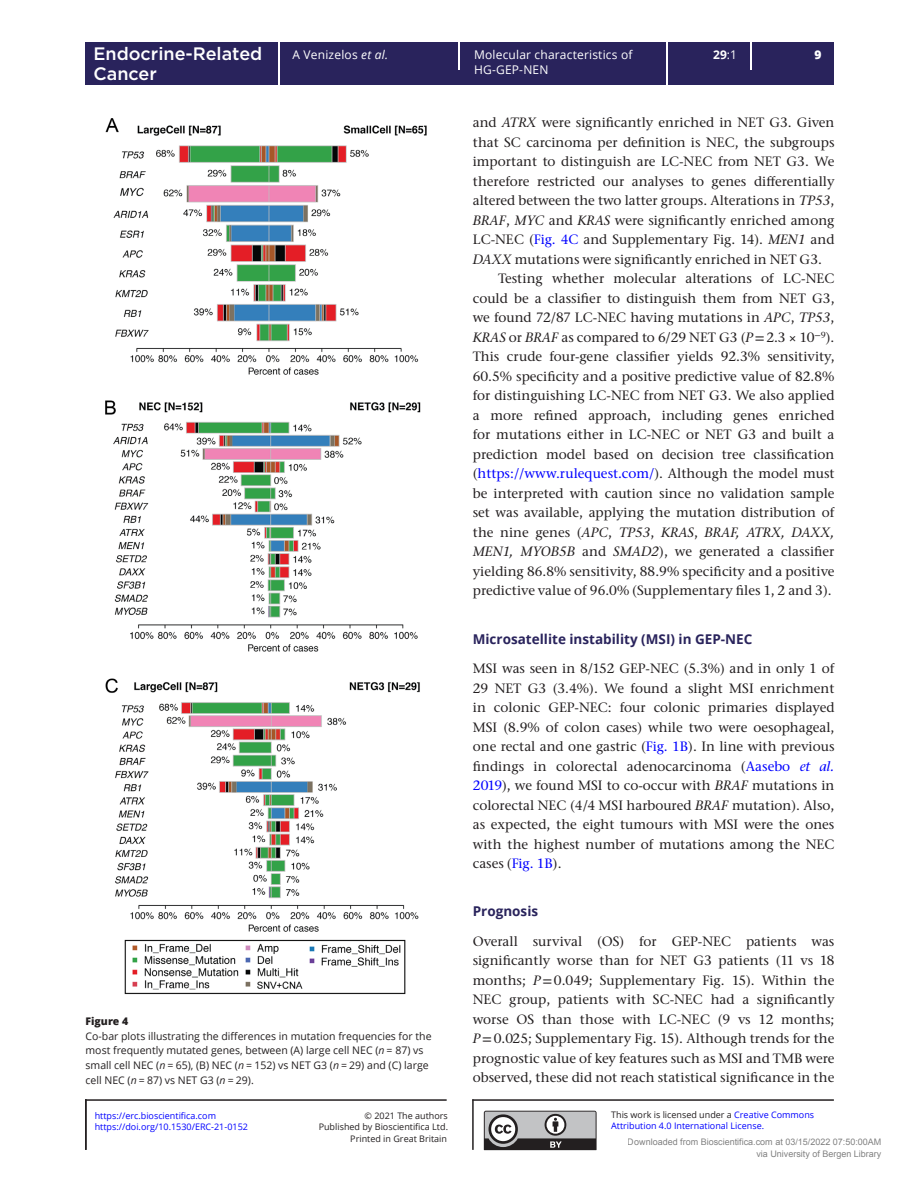
<style>
.page{position:relative;width:919px;height:1187px;background:#fff}
.page>*{position:absolute;margin:0;border:0;box-sizing:border-box;transform-origin:0 0}
.t1{font:500 18px "Gotham";color:#fff}
.TXT{font:500 13.5px/19.5px "Stone Serif ITC Pro";color:#231f20;text-align:justify}
.TXI{font:500 13.5px/19.5px "Stone Serif ITC Pro";color:#231f20;text-align:justify}
.t2{font:700 13.5px "Open Sans";color:#29235c}
.t3{font:12px "Open Sans";letter-spacing:.015em;color:#fff}
.t4{font:700 12px "Open Sans";color:#fff}
.t5{font:800 12px "Open Sans";color:#fff}
.FC{font:10.5px/14.7px "Open Sans";color:#231f20}
.FC-2{font:800 10.5px "Open Sans";color:#231f20}
.t6{font:9px/11.2px "Open Sans";color:#00f}
.t7{font:9px/12px "Arial";color:rgb(0 0 0/.5);text-align:right}
.t8{font:9px "Open Sans";color:#231f20}
.s1{font-weight:400}
.s2{font-style:italic}
.s3{color:#00f}
.s4{font-family:"STIX Two Text"}
.s5{font-style:italic;color:#00f}
.s6{color:#231f20}
</style>
<div class="page">
<div style="left:85px;top:42px;width:748px;height:43px;background:#29235c"></div>
<hr style="left:278px;top:42px;width:1px;height:43px;background:#fff">
<hr style="left:666px;top:42px;width:1px;height:43px;background:#fff">
<hr style="left:458px;top:42px;width:2px;height:27px;background:#fff">
<svg style="left:750px;top:42px;width:1px;height:27px"></svg>
<img style="left:105px;top:118px;width:322px;height:876px">
<svg style="left:484px;top:1110px;width:112px;height:39px;background:#919092"></svg>
<hr style="left:85px;top:1099px;width:361px;height:1px;background:#231f20">
<hr style="left:85px;top:1099px;width:2px;height:50px;background:#231f20">
<hr style="left:472px;top:1099px;width:1px;height:50px;background:#231f20">
<hr style="left:472px;top:1099px;width:361px;height:1px;background:#231f20">
<h1 class="t1" style="left:93px;top:42px;width:170px">Endocrine-Related</h1>
<p class="t4" style="left:713px;top:46px;width:25px">29<span class="s1">:1</span></p>
<h1 class="t1" style="left:93px;top:61px;width:65px">Cancer</h1>
<p class="TXT" style="left:473px;top:113px;width:363px">and <span class="s2">ATRX</span> were significantly enriched in NET G3. Given that SC carcinoma per definition is NEC, the subgroups important to distinguish are LC-NEC from NET G3. We therefore restricted our analyses to genes differentially altered between the two latter groups. Alterations in <span class="s2">TP53</span>, <span class="s2">BRAF</span>, <span class="s2">MYC</span> and <span class="s2">KRAS</span> were significantly enriched among LC-NEC (<span class="s3">Fig. 4C</span> and Supplementary Fig. 14). <span class="s2">MEN1</span> and <span class="s2">DAXX</span> mutations were significantly enriched in NET G3.</p>
<p class="TXI" style="left:473px;top:269px;width:363px;text-indent:26px">Testing whether molecular alterations of LC-NEC could be a classifier to distinguish them from NET G3, we found 72/87 LC-NEC having mutations in <span class="s2">APC</span>, <span class="s2">TP53</span>, <span class="s2">KRAS</span> or <span class="s2">BRAF</span> as compared to 6/29 NET G3 (<span class="s2">P</span><span class="s4">=</span>2.3 × 10<sup>−</sup><sup>9</sup>).<br>This crude four-gene classifier yields 92.3% sensitivity, 60.5% specificity and a positive predictive value of 82.8% for distinguishing LC-NEC from NET G3. We also applied a more refined approach, including genes enriched for mutations either in LC-NEC or NET G3 and built a prediction model based on decision tree classification (<span class="s3">https://www.rulequest.com/</span>). Although the model must be interpreted with caution since no validation sample set was available, applying the mutation distribution of the nine genes (<span class="s2">APC</span>, <span class="s2">TP53</span>, <span class="s2">KRAS</span>, <span class="s2">BRAF, ATRX, DAXX, MEN1, MYOB5B</span> and <span class="s2">SMAD2</span>), we generated a classifier yielding 86.8% sensitivity, 88.9% specificity and a positive predictive value of 96.0% (Supplementary files 1, 2 and 3).</p>
<h2 class="t2" style="left:473px;top:629px;width:281px">Microsatellite instability (MSI) in GEP-NEC</h2>
<p class="TXT" style="left:473px;top:659px;width:363px">MSI was seen in 8/152 GEP-NEC (5.3%) and in only 1 of 29 NET G3 (3.4%). We found a slight MSI enrichment in colonic GEP-NEC: four colonic primaries displayed MSI (8.9% of colon cases) while two were oesophageal, one rectal and one gastric (<span class="s3">Fig. 1B</span>). In line with previous findings in colorectal adenocarcinoma (<span class="s3">Aasebo</span> <span class="s5">et al.<br></span><span class="s3">2019</span>), we found MSI to co-occur with <span class="s2">BRAF</span> mutations in colorectal NEC (4/4 MSI harboured <span class="s2">BRAF</span> mutation). Also, as expected, the eight tumours with MSI were the ones with the highest number of mutations among the NEC cases (<span class="s3">Fig. 1B</span>).</p>
<h2 class="t2" style="left:473px;top:902px;width:67px">Prognosis</h2>
<p class="TXT" style="left:473px;top:931px;width:363px">Overall survival (OS) for GEP-NEC patients was significantly worse than for NET G3 patients (11 vs 18 months; <span class="s2">P</span><span class="s4">=</span>0.049; Supplementary Fig. 15). Within the NEC group, patients with SC-NEC had a significantly worse OS than those with LC-NEC (9 vs 12 months; <span class="s2">P</span><span class="s4">=</span>0.025; Supplementary Fig. 15). Although trends for the prognostic value of key features such as MSI and TMB were observed, these did not reach statistical significance in the</p>
<p class="t3" style="left:292px;top:47px;width:97px">A Venizelos <span class="s2">et al.</span></p>
<p class="t3" style="left:474px;top:47px;width:160px">Molecular characteristics of</p>
<p class="t5" style="left:814px;top:46px;width:9px">9</p>
<p class="t3" style="left:474px;top:61px;width:76px">HG-GEP-NEN</p>
<p class="FC-2" style="left:86px;top:1013px;width:44px">Figure 4</p>
<p class="FC" style="left:86px;top:1028px;width:347px">Co-bar plots illustrating the differences in mutation frequencies for the most frequently mutated genes, between (A) large cell NEC (<span class="s2">n</span> = 87) vs small cell NEC (<span class="s2">n</span> = 65), (B) NEC (<span class="s2">n</span> = 152) vs NET G3 (<span class="s2">n</span> = 29) and (C) large cell NEC (<span class="s2">n</span> = 87) vs NET G3 (<span class="s2">n</span> = 29).</p>
<p class="t6" style="left:95px;top:1120px;width:155px">https://doi.org/10.1530/ERC-21-0152</p>
<p class="t6" style="left:611px;top:1108px;width:204px"><span class="s6">This work is licensed under a</span> Creative Commons<br>Attribution 4.0 International License.</p>
<p class="t7" style="left:627px;top:1135px;width:255px">Downloaded from Bioscientifica.com at 03/15/2022 07:50:00AM via University of Bergen Library</p>
<p class="t6" style="left:95px;top:1109px;width:123px">https://erc.bioscientifica.com</p>
<p class="t8" style="left:364px;top:1109px;width:85px">© 2021 The authors</p>
<p class="t8" style="left:350px;top:1132px;width:98px">Printed in Great Britain</p>
<p class="t8" style="left:319px;top:1120px;width:131px">Published by Bioscientifica Ltd.</p>
</div>
